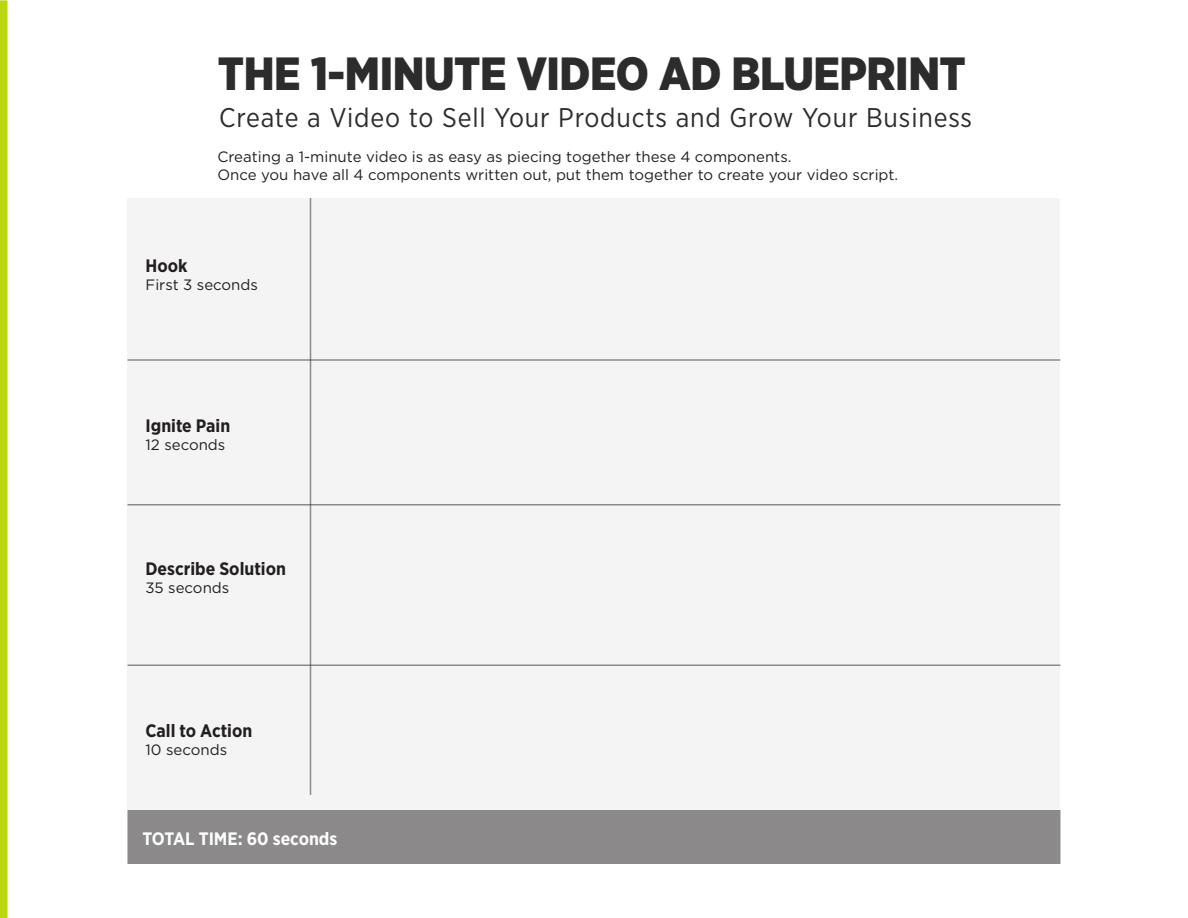
<style>
.page{position:relative;width:1188px;height:918px;background:#fff}
.page>*{position:absolute;margin:0;border:0;box-sizing:border-box;transform-origin:0 0}
.t1{font:900 46.5px "Gotham Narrow";letter-spacing:-.01em;color:#2b2c2b}
.t2{font:27px "Gotham Narrow";letter-spacing:.03em;color:#2b2c2b}
.t3{font:700 18px "Gotham Narrow";color:#231f20}
.t4{font:700 18px "Gotham Narrow";color:#fff}
.t5{font:15px/18px "Gotham";color:#231f20}
</style>
<div class="page">
<div style="left:128px;top:198px;width:932px;height:666px;background:#f4f4f4"></div>
<div style="left:128px;top:811px;width:932px;height:52px;background:#8b8989"></div>
<div style="left:0;top:0;width:8px;height:918px;background:#bbd610"></div>
<hr style="left:310px;top:198px;width:1px;height:597px;background:#231f20">
<hr style="left:128px;top:359px;width:932px;height:2px;background:#231f20">
<hr style="left:128px;top:504px;width:932px;height:2px;background:#231f20">
<hr style="left:128px;top:664px;width:932px;height:2px;background:#231f20">
<h1 class="t1" style="left:218px;top:43px;width:750px">THE 1-MINUTE VIDEO AD BLUEPRINT</h1>
<h2 class="t2" style="left:219px;top:101px;width:755px">Create a Video to Sell Your Products and Grow Your Business</h2>
<p class="t5" style="left:218px;top:147px;width:682px">Creating a 1-minute video is as easy as piecing together these 4 components.<br>Once you have all 4 components written out, put them together to create your video script.</p>
<p class="t3" style="left:146px;top:254px;width:44px">Hook</p>
<p class="t5" style="left:146px;top:275px;width:114px">First 3 seconds</p>
<p class="t3" style="left:146px;top:414px;width:86px">Ignite Pain</p>
<p class="t5" style="left:146px;top:435px;width:81px">12 seconds</p>
<p class="t3" style="left:146px;top:557px;width:142px">Describe Solution</p>
<p class="t5" style="left:146px;top:579px;width:85px">35 seconds</p>
<p class="t3" style="left:146px;top:720px;width:108px">Call to Action</p>
<p class="t5" style="left:146px;top:741px;width:83px">10 seconds</p>
<p class="t4" style="left:142px;top:828px;width:196px">TOTAL TIME: 60 seconds</p>
</div>
